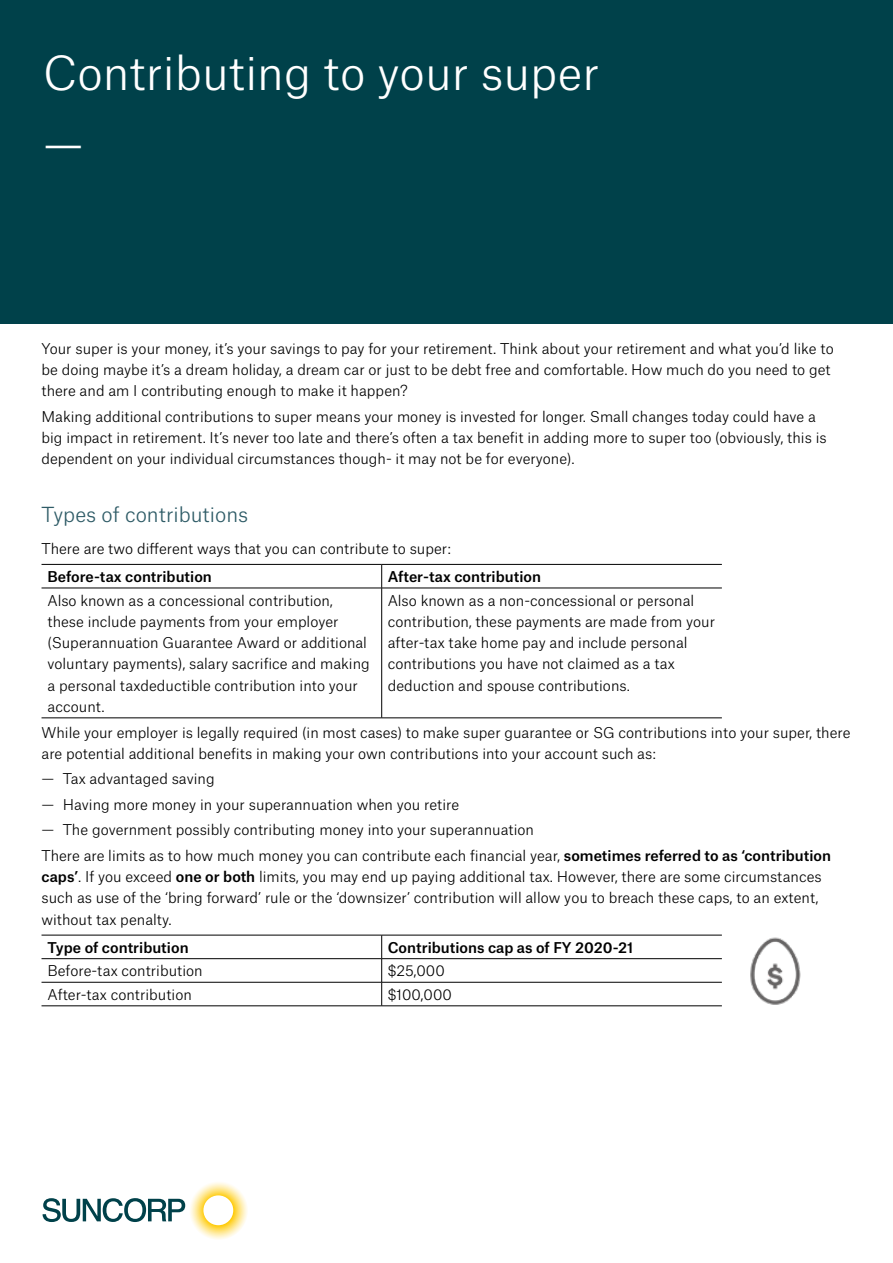
<style>
.page{position:relative;width:893px;height:1263px;background:#fff}
.page>*{position:absolute;margin:0;border:0;box-sizing:border-box;transform-origin:0 0}
.t1{font:300 45px/72px "Atlas Grotesk";color:#fff}
.t2{font:300 19.8px "Atlas Grotesk";color:#2e5b66}
.t3{font:300 14.25px/21.3px "Atlas Grotesk";color:#000}
.t4{font:500 14.25px "Atlas Grotesk";color:#000}
.s1{font-weight:500}
</style>
<div class="page">
<svg style="left:43px;top:1182px;width:204px;height:57px"></svg>
<hr style="left:42px;top:564px;width:340px;height:1px;background:#000">
<hr style="left:382px;top:564px;width:340px;height:1px;background:#000">
<svg style="left:381px;top:565px;width:1px;height:23px"></svg>
<hr style="left:42px;top:588px;width:340px;height:1px;background:#000">
<hr style="left:382px;top:588px;width:340px;height:1px;background:#000">
<hr style="left:381px;top:588px;width:1px;height:130px;background:#000">
<hr style="left:42px;top:718px;width:340px;height:1px;background:#000">
<hr style="left:382px;top:718px;width:340px;height:1px;background:#000">
<hr style="left:42px;top:935px;width:340px;height:1px;background:#000">
<hr style="left:382px;top:935px;width:340px;height:1px;background:#000">
<hr style="left:42px;top:958px;width:340px;height:1px;background:#000">
<hr style="left:382px;top:958px;width:340px;height:1px;background:#000">
<hr style="left:42px;top:982px;width:340px;height:1px;background:#000">
<hr style="left:382px;top:982px;width:340px;height:1px;background:#000">
<svg style="left:381px;top:935px;width:1px;height:70px"></svg>
<hr style="left:42px;top:1005px;width:340px;height:1px;background:#000">
<hr style="left:382px;top:1005px;width:340px;height:1px;background:#000">
<img style="left:750px;top:937px;width:51px;height:68px">
<div style="left:0;top:0;width:893px;height:323px;background:#00414a"></div>
<h1 class="t1" style="left:43px;top:33px;width:558px">Contributing to your super —</h1>
<p class="t3" style="left:42px;top:336px;width:794px">Your super is your money, it’s your savings to pay for your retirement. Think about your retirement and what you’d like to be doing maybe it’s a dream holiday, a dream car or just to be debt free and comfortable. How much do you need to get there and am I contributing enough to make it happen?</p>
<p class="t3" style="left:42px;top:404px;width:787px">Making additional contributions to super means your money is invested for longer. Small changes today could have a big impact in retirement. It’s never too late and there’s often a tax benefit in adding more to super too (obviously, this is dependent on your individual circumstances though- it may not be for everyone).</p>
<h2 class="t2" style="left:42px;top:499px;width:208px">Types of contributions</h2>
<p class="t3" style="left:42px;top:536px;width:411px">There are two different ways that you can contribute to super:</p>
<p class="t4" style="left:48px;top:565px;width:166px">Before-tax contribution</p>
<p class="t4" style="left:388px;top:565px;width:155px">After-tax contribution</p>
<p class="t3" style="left:48px;top:588px;width:324px">Also known as a concessional contribution, these include payments from your employer (Superannuation Guarantee Award or additional voluntary payments), salary sacrifice and making a personal taxdeductible contribution into your account.</p>
<p class="t3" style="left:388px;top:588px;width:329px">Also known as a non-concessional or personal contribution, these payments are made from your after-tax take home pay and include personal contributions you have not claimed as a tax deduction and spouse contributions.</p>
<p class="t3" style="left:42px;top:720px;width:810px">While your employer is legally required (in most cases) to make super guarantee or SG contributions into your super, there are potential additional benefits in making your own contributions into your account such as:</p>
<p class="t3" style="left:42px;top:767px;width:175px">— Tax advantaged saving</p>
<p class="t3" style="left:42px;top:792px;width:419px">— Having more money in your superannuation when you retire</p>
<p class="t3" style="left:42px;top:816px;width:791px;line-height:25.5px">— The government possibly contributing money into your superannuation<br>There are limits as to how much money you can contribute each financial year, <span class="s1">sometimes referred to as ‘contribution</span></p>
<p class="t3" style="left:42px;top:865px;width:782px"><span class="s1">caps’</span>. If you exceed <span class="s1">one or both</span> limits, you may end up paying additional tax. However, there are some circumstances such as use of the ‘bring forward’ rule or the ‘downsizer’ contribution will allow you to breach these caps, to an extent, without tax penalty.</p>
<p class="t4" style="left:48px;top:936px;width:143px">Type of contribution</p>
<p class="t4" style="left:388px;top:936px;width:247px">Contributions cap as of FY 2020-21</p>
<p class="t3" style="left:48px;top:959px;width:157px">Before-tax contribution</p>
<p class="t3" style="left:388px;top:959px;width:59px">$25,000</p>
<p class="t3" style="left:48px;top:982px;width:146px">After-tax contribution</p>
<p class="t3" style="left:388px;top:982px;width:66px">$100,000</p>
</div>
